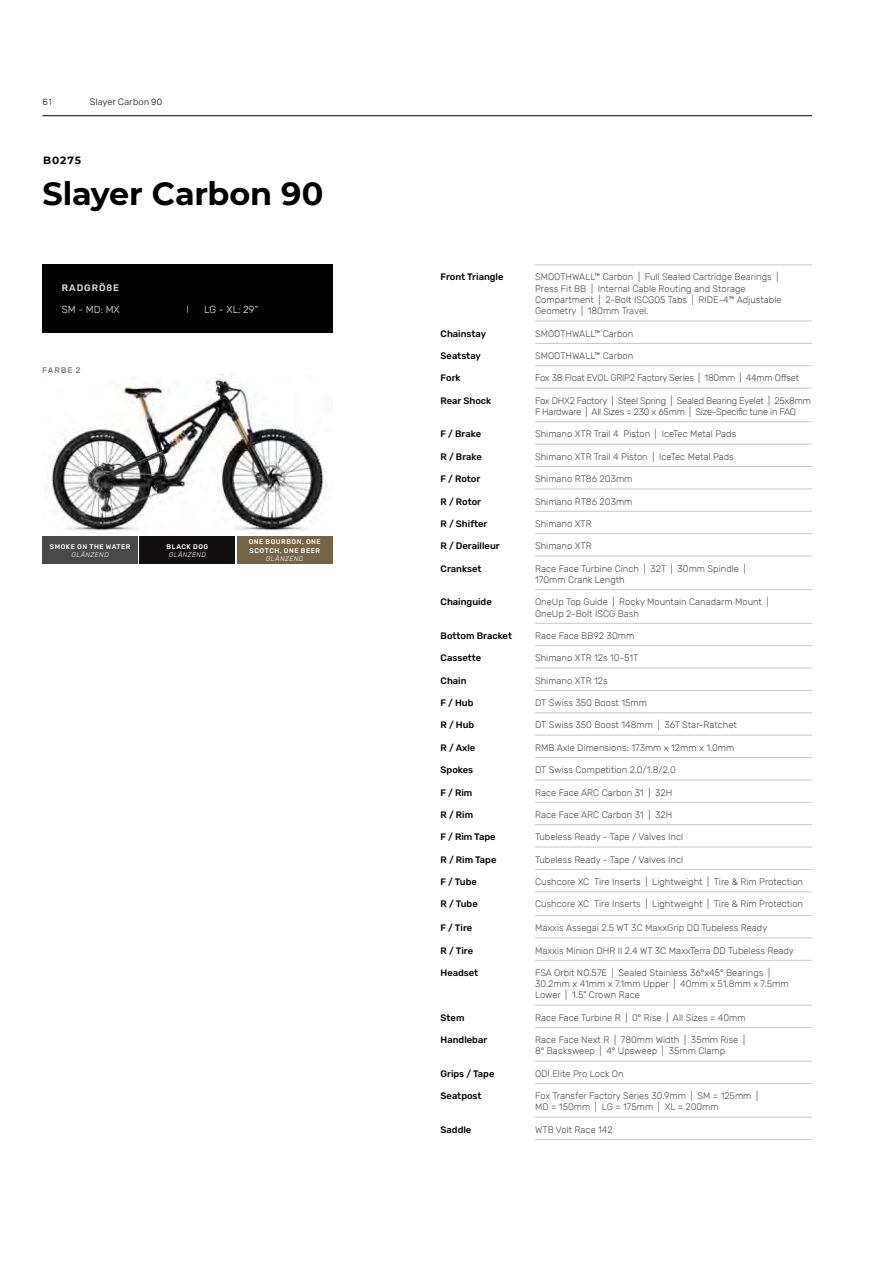
<style>
.page{position:relative;width:893px;height:1263px;background:#fff}
.page>*{position:absolute;margin:0;border:0;box-sizing:border-box;transform-origin:0 0}
.t1{font:700 31.8px "Montserrat";letter-spacing:-.01em;color:#000}
.t2{font:500 31.8px "Rubik";color:#000}
.t3{font:700 10.5px "Montserrat";letter-spacing:.095em;color:#000}
.t4{font:300 10.2px "Rubik";color:#e6e7e8}
.t5{font:300 9.3px/11.2px "Rubik";color:#4d4d4f}
.t6{font:500 9.3px "Rubik";color:#000}
.t7{font:300 9.3px/11.2px "Rubik";letter-spacing:-.025em;color:#4d4d4f}
.t8{font:500 9.3px "Rubik";letter-spacing:.105em;color:#e6e7e8}
.t9{font:300 9px "Aktiv Grotesk";letter-spacing:.035em;color:#000}
.t10{font:500 8.25px "Rubik";letter-spacing:.1em;color:#808285}
.t11{font:500 6.75px/8.2px "Rubik";letter-spacing:.075em;color:#fff}
.t12{font:italic 300 6.75px "Rubik";letter-spacing:.065em;color:#fff}
</style>
<div class="page">
<img style="left:46px;top:374px;width:280px;height:161px">
<hr style="left:42px;top:115px;width:770px;height:1px;background:#000">
<div style="left:42px;top:537px;width:96px;height:27px;background:#494949"></div>
<div style="left:140px;top:537px;width:95px;height:27px;background:#120f10"></div>
<div style="left:237px;top:537px;width:96px;height:27px;background:#756447"></div>
<div style="left:42px;top:265px;width:291px;height:68px;background:#000"></div>
<hr style="left:535px;top:265px;width:277px;height:1px;background:#c7c8ca">
<hr style="left:535px;top:321px;width:277px;height:1px;background:#c7c8ca">
<hr style="left:535px;top:343px;width:277px;height:1px;background:#c7c8ca">
<hr style="left:535px;top:365px;width:277px;height:1px;background:#c7c8ca">
<hr style="left:535px;top:388px;width:277px;height:1px;background:#c7c8ca">
<hr style="left:535px;top:421px;width:277px;height:1px;background:#c7c8ca">
<hr style="left:535px;top:444px;width:277px;height:1px;background:#c7c8ca">
<hr style="left:535px;top:466px;width:277px;height:1px;background:#c7c8ca">
<hr style="left:535px;top:489px;width:277px;height:1px;background:#c7c8ca">
<hr style="left:535px;top:511px;width:277px;height:1px;background:#c7c8ca">
<hr style="left:535px;top:533px;width:277px;height:1px;background:#c7c8ca">
<hr style="left:535px;top:556px;width:277px;height:1px;background:#c7c8ca">
<hr style="left:535px;top:589px;width:277px;height:1px;background:#c7c8ca">
<hr style="left:535px;top:623px;width:277px;height:1px;background:#c7c8ca">
<hr style="left:535px;top:645px;width:277px;height:1px;background:#c7c8ca">
<hr style="left:535px;top:668px;width:277px;height:1px;background:#c7c8ca">
<hr style="left:535px;top:690px;width:277px;height:1px;background:#c7c8ca">
<hr style="left:535px;top:712px;width:277px;height:1px;background:#c7c8ca">
<hr style="left:535px;top:735px;width:277px;height:1px;background:#c7c8ca">
<hr style="left:535px;top:757px;width:277px;height:1px;background:#c7c8ca">
<hr style="left:535px;top:780px;width:277px;height:1px;background:#c7c8ca">
<hr style="left:535px;top:802px;width:277px;height:1px;background:#c7c8ca">
<hr style="left:535px;top:824px;width:277px;height:1px;background:#c7c8ca">
<hr style="left:535px;top:847px;width:277px;height:1px;background:#c7c8ca">
<hr style="left:535px;top:869px;width:277px;height:1px;background:#c7c8ca">
<hr style="left:535px;top:891px;width:277px;height:1px;background:#c7c8ca">
<hr style="left:535px;top:915px;width:277px;height:1px;background:#c7c8ca">
<hr style="left:535px;top:938px;width:277px;height:1px;background:#c7c8ca">
<hr style="left:535px;top:960px;width:277px;height:1px;background:#c7c8ca">
<hr style="left:535px;top:1005px;width:277px;height:1px;background:#c7c8ca">
<hr style="left:535px;top:1027px;width:277px;height:1px;background:#c7c8ca">
<hr style="left:535px;top:1061px;width:277px;height:1px;background:#c7c8ca">
<hr style="left:535px;top:1083px;width:277px;height:1px;background:#c7c8ca">
<hr style="left:535px;top:1117px;width:277px;height:1px;background:#c7c8ca">
<hr style="left:535px;top:1139px;width:277px;height:1px;background:#c7c8ca">
<p class="t9" style="left:42px;top:96px;width:12px">61</p>
<p class="t9" style="left:90px;top:96px;width:74px">Slayer Carbon 90</p>
<p class="t3" style="left:43px;top:153px;width:39px">B0275</p>
<h1 class="t1" style="left:43px;top:171px;width:282px">Slayer Carbon 90</h1>
<h1 class="t2" style="left:125px;top:176px;width:182px">r Carbon 90</h1>
<p class="t8" style="left:62px;top:283px;width:59px">RADGRÖßE</p>
<p class="t4" style="left:62px;top:304px;width:60px">SM - MD: MX</p>
<p class="t4" style="left:204px;top:304px;width:56px">LG - XL: 29”</p>
<p class="t10" style="left:42px;top:366px;width:40px">FARBE 2</p>
<p class="t11" style="left:50px;top:542px;width:82px">SMOKE ON THE WATER</p>
<p class="t12" style="left:71px;top:551px;width:39px">GLÄNZEND</p>
<p class="t11" style="left:167px;top:542px;width:43px">BLACK DOG</p>
<p class="t12" style="left:169px;top:551px;width:39px">GLÄNZEND</p>
<p class="t11" style="left:249px;top:538px;width:73px">ONE BOURBON, ONE<br>SCOTCH, ONE BEER</p>
<p class="t12" style="left:266px;top:555px;width:39px">GLÄNZEND</p>
<p class="t6" style="left:441px;top:272px;width:64px">Front Triangle</p>
<p class="t5" style="left:535px;top:272px;width:248px">SMOOTHWALL™ Carbon | Full Sealed Cartridge Bearings | Press Fit BB | Internal Cable Routing and Storage Compartment | 2-Bolt ISCG05 Tabs | RIDE-4™ Adjustable Geometry | 180mm Travel.</p>
<p class="t6" style="left:441px;top:328px;width:47px">Chainstay</p>
<p class="t5" style="left:535px;top:328px;width:100px">SMOOTHWALL™ Carbon</p>
<p class="t6" style="left:441px;top:350px;width:42px">Seatstay</p>
<p class="t5" style="left:535px;top:350px;width:100px">SMOOTHWALL™ Carbon</p>
<p class="t6" style="left:441px;top:373px;width:22px">Fork</p>
<p class="t7" style="left:535px;top:373px;width:265px">Fox 38 Float EVOL GRIP2 Factory Series | 180mm | 44mm Offset</p>
<p class="t6" style="left:441px;top:395px;width:52px">Rear Shock</p>
<p class="t7" style="left:535px;top:395px;width:277px">Fox DHX2 Factory | Steel Spring | Sealed Bearing Eyelet | 25x8mm<br>F Hardware | All Sizes = 230 x 65mm | Size-Specific tune in FAQ</p>
<p class="t6" style="left:441px;top:429px;width:42px">F / Brake</p>
<p class="t5" style="left:535px;top:429px;width:203px">Shimano XTR Trail 4 Piston | IceTec Metal Pads</p>
<p class="t6" style="left:441px;top:451px;width:43px">R / Brake</p>
<p class="t5" style="left:535px;top:451px;width:200px">Shimano XTR Trail 4 Piston | IceTec Metal Pads</p>
<p class="t6" style="left:441px;top:473px;width:41px">F / Rotor</p>
<p class="t5" style="left:535px;top:473px;width:99px">Shimano RT86 203mm</p>
<p class="t6" style="left:441px;top:496px;width:42px">R / Rotor</p>
<p class="t5" style="left:535px;top:496px;width:99px">Shimano RT86 203mm</p>
<p class="t6" style="left:441px;top:518px;width:48px">R / Shifter</p>
<p class="t5" style="left:535px;top:518px;width:58px">Shimano XTR</p>
<p class="t6" style="left:441px;top:541px;width:61px">R / Derailleur</p>
<p class="t5" style="left:535px;top:541px;width:58px">Shimano XTR</p>
<p class="t6" style="left:441px;top:563px;width:42px">Crankset</p>
<p class="t5" style="left:535px;top:563px;width:212px">Race Face Turbine Cinch | 32T | 30mm Spindle |<br>170mm Crank Length</p>
<p class="t6" style="left:441px;top:597px;width:53px">Chainguide</p>
<p class="t5" style="left:535px;top:597px;width:235px">OneUp Top Guide | Rocky Mountain Canadarm Mount |<br>OneUp 2-Bolt ISCG Bash</p>
<p class="t6" style="left:441px;top:630px;width:73px">Bottom Bracket</p>
<p class="t5" style="left:535px;top:630px;width:101px">Race Face BB92 30mm</p>
<p class="t6" style="left:441px;top:653px;width:42px">Cassette</p>
<p class="t5" style="left:535px;top:653px;width:105px">Shimano XTR 12s 10-51T</p>
<p class="t6" style="left:441px;top:675px;width:27px">Chain</p>
<p class="t5" style="left:535px;top:675px;width:74px">Shimano XTR 12s</p>
<p class="t6" style="left:441px;top:697px;width:34px">F / Hub</p>
<p class="t5" style="left:535px;top:697px;width:113px">DT Swiss 350 Boost 15mm</p>
<p class="t6" style="left:441px;top:720px;width:35px">R / Hub</p>
<p class="t5" style="left:535px;top:720px;width:203px">DT Swiss 350 Boost 148mm | 36T Star-Ratchet</p>
<p class="t6" style="left:441px;top:742px;width:36px">R / Axle</p>
<p class="t5" style="left:535px;top:742px;width:201px">RMB Axle Dimensions: 173mm x 12mm x 1.0mm</p>
<p class="t6" style="left:441px;top:764px;width:34px">Spokes</p>
<p class="t5" style="left:535px;top:764px;width:142px">DT Swiss Competition 2.0/1.8/2.0</p>
<p class="t6" style="left:441px;top:787px;width:33px">F / Rim</p>
<p class="t5" style="left:535px;top:787px;width:139px">Race Face ARC Carbon 31 | 32H</p>
<p class="t6" style="left:441px;top:809px;width:34px">R / Rim</p>
<p class="t5" style="left:535px;top:809px;width:139px">Race Face ARC Carbon 31 | 32H</p>
<p class="t6" style="left:441px;top:832px;width:57px">F / Rim Tape</p>
<p class="t5" style="left:535px;top:832px;width:150px">Tubeless Ready - Tape / Valves Incl</p>
<p class="t6" style="left:441px;top:854px;width:57px">R / Rim Tape</p>
<p class="t5" style="left:535px;top:854px;width:150px">Tubeless Ready - Tape / Valves Incl</p>
<p class="t6" style="left:441px;top:876px;width:38px">F / Tube</p>
<p class="t5" style="left:535px;top:876px;width:270px">Cushcore XC Tire Inserts | Lightweight | Tire &amp; Rim Protection</p>
<p class="t6" style="left:441px;top:899px;width:39px">R / Tube</p>
<p class="t5" style="left:535px;top:899px;width:270px">Cushcore XC Tire Inserts | Lightweight | Tire &amp; Rim Protection</p>
<p class="t6" style="left:441px;top:923px;width:33px">F / Tire</p>
<p class="t5" style="left:535px;top:922px;width:234px">Maxxis Assegai 2.5 WT 3C MaxxGrip DD Tubeless Ready</p>
<p class="t6" style="left:441px;top:945px;width:34px">R / Tire</p>
<p class="t5" style="left:535px;top:945px;width:260px">Maxxis Minion DHR II 2.4 WT 3C MaxxTerra DD Tubeless Ready</p>
<p class="t6" style="left:441px;top:967px;width:39px">Headset</p>
<p class="t5" style="left:535px;top:967px;width:255px">FSA Orbit NO.57E | Sealed Stainless 36°x45° Bearings |<br>30.2mm x 41mm x 7.1mm Upper | 40mm x 51.8mm x 7.5mm<br>Lower | 1.5" Crown Race</p>
<p class="t6" style="left:441px;top:1012px;width:25px">Stem</p>
<p class="t5" style="left:535px;top:1012px;width:212px">Race Face Turbine R | 0° Rise | All Sizes = 40mm</p>
<p class="t6" style="left:441px;top:1035px;width:48px">Handlebar</p>
<p class="t5" style="left:535px;top:1034px;width:212px">Race Face Next R | 780mm Width | 35mm Rise |<br>8° Backsweep | 4° Upsweep | 35mm Clamp</p>
<p class="t6" style="left:441px;top:1068px;width:55px">Grips / Tape</p>
<p class="t5" style="left:535px;top:1068px;width:90px">ODI Elite Pro Lock On</p>
<p class="t6" style="left:441px;top:1091px;width:43px">Seatpost</p>
<p class="t5" style="left:535px;top:1090px;width:225px">Fox Transfer Factory Series 30.9mm | SM = 125mm |<br>MD = 150mm | LG = 175mm | XL = 200mm</p>
<p class="t6" style="left:441px;top:1124px;width:32px">Saddle</p>
<p class="t5" style="left:535px;top:1124px;width:79px">WTB Volt Race 142</p>
</div>
